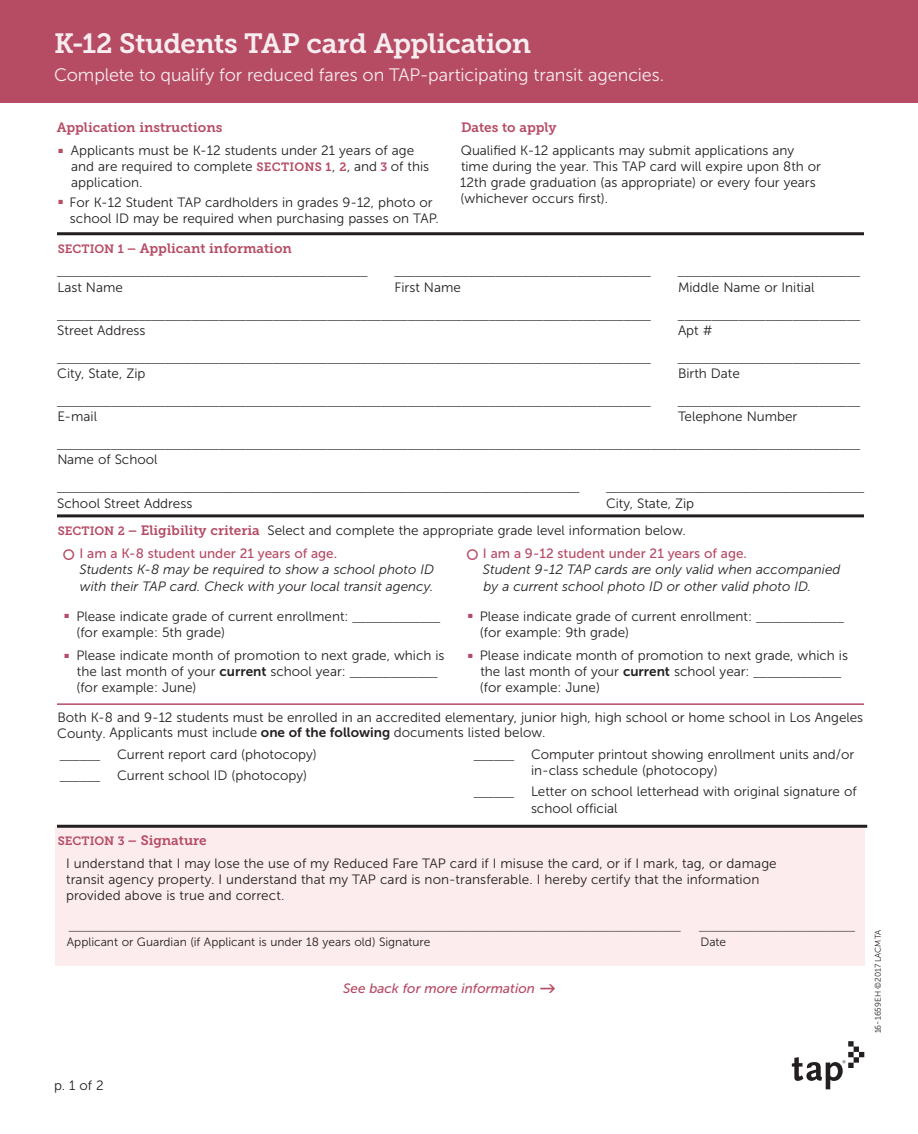
<style>
.page{position:relative;width:918px;height:1134px;background:#fff}
.page>*{position:absolute;margin:0;border:0;box-sizing:border-box;transform-origin:0 0}
.t1{font:27.75px "Museo Slab 700";letter-spacing:-.02em;color:#fff}
.t2{font:18px "Museo Sans 300";letter-spacing:-.005em;color:#fff}
.section_headings{font:13.5px/16.2px "Museo Sans 300";color:#231f20}
.t3{font:300 13.5px "Helvetica";color:#231f20}
.t4{font:italic 13.5px/16.2px "Museo Sans 300";color:#231f20}
.section_headings-2{font:13.5px "Museo Slab 700";color:#b64b64}
.t5{font:italic 13.5px "Museo Sans 500";color:#b64b64}
.t6{font:300 12px "Helvetica";color:#231f20}
.t7{font:12px "Museo Sans 300";color:#231f20}
.t8{font:8.25px "Museo Sans 300";color:#231f20}
.s1{font-family:"Museo Slab 700";font-size:12px;color:#b64b64}
.s2{font-size:12px}
.s3{font-family:"Museo Slab 700";color:#b64b64}
.s4{font-family:"Museo Sans 500";font-style:normal;color:#b64b64}
.s5{font-family:"Helvetica";font-weight:300}
.s6{font-family:"Museo Sans 700"}
</style>
<div class="page">
<div style="left:56px;top:826px;width:810px;height:140px;background:#fcecee"></div>
<hr style="left:57px;top:232px;width:807px;height:3px;background:#231f20">
<hr style="left:57px;top:514px;width:807px;height:3px;background:#231f20">
<hr style="left:57px;top:703px;width:807px;height:2px;background:#b64b64">
<hr style="left:57px;top:825px;width:810px;height:3px;background:#231f20">
<div style="left:0;top:0;width:918px;height:103px;background:#b64b64"></div>
<svg style="left:792px;top:1041px;width:72px;height:48px"></svg>
<h1 class="t1" style="left:54px;top:28px;width:479px">K-12 Students TAP card Application</h1>
<h2 class="t2" style="left:54px;top:65px;width:612px">Complete to qualify for reduced fares on TAP-participating transit agencies.</h2>
<p class="section_headings-2" style="left:57px;top:119px;width:167px">Application instructions</p>
<p class="section_headings" style="left:71px;top:142px;width:359px;text-indent:-13px"><sup>■</sup> Applicants must be K-12 students under 21 years of age and are required to complete <span class="s1">SECTIONS 1</span>, <span class="s1">2</span>, and <span class="s1">3</span> of this application.</p>
<p class="section_headings" style="left:70px;top:194px;width:370px;text-indent:-11px"><sup>■</sup> For K-12 Student TAP cardholders in grades 9-12, photo or school ID may be required when purchasing passes on TAP.</p>
<p class="section_headings-2" style="left:461px;top:119px;width:97px">Dates to apply</p>
<p class="section_headings" style="left:460px;top:142px;width:362px">Qualified K-12 applicants may submit applications any time during the year. This TAP card will expire upon 8th or 12th grade graduation (as appropriate) or every four years (whichever occurs first).</p>
<p class="section_headings-2" style="left:58px;top:240px;width:236px"><span class="s2">SECTION 1</span> – Applicant information</p>
<p class="t3" style="left:57px;top:259px;width:312px">______________________________________________</p>
<p class="t3" style="left:394px;top:259px;width:258px">______________________________________</p>
<p class="t3" style="left:678px;top:259px;width:184px">___________________________</p>
<p class="section_headings" style="left:57px;top:279px;width:67px">Last Name</p>
<p class="section_headings" style="left:395px;top:279px;width:68px">First Name</p>
<p class="section_headings" style="left:678px;top:279px;width:138px">Middle Name or Initial</p>
<p class="t3" style="left:57px;top:302px;width:595px">________________________________________________________________________________________</p>
<p class="t3" style="left:678px;top:302px;width:184px">___________________________</p>
<p class="section_headings" style="left:57px;top:322px;width:90px">Street Address</p>
<p class="section_headings" style="left:678px;top:322px;width:36px">Apt #</p>
<p class="t3" style="left:57px;top:346px;width:595px">________________________________________________________________________________________</p>
<p class="t3" style="left:678px;top:346px;width:184px">___________________________</p>
<p class="section_headings" style="left:57px;top:365px;width:90px">City, State, Zip</p>
<p class="section_headings" style="left:678px;top:365px;width:63px">Birth Date</p>
<p class="t3" style="left:57px;top:389px;width:595px">________________________________________________________________________________________</p>
<p class="t3" style="left:678px;top:389px;width:184px">___________________________</p>
<p class="section_headings" style="left:57px;top:409px;width:41px">E-mail</p>
<p class="section_headings" style="left:678px;top:409px;width:121px">Telephone Number</p>
<p class="t3" style="left:57px;top:432px;width:805px">_______________________________________________________________________________________________________________________</p>
<p class="section_headings" style="left:57px;top:452px;width:102px">Name of School</p>
<p class="t3" style="left:57px;top:475px;width:524px">_______________________________________________________________________________</p>
<p class="t3" style="left:606px;top:475px;width:260px">_______________________________________</p>
<p class="section_headings" style="left:57px;top:495px;width:137px">School Street Address</p>
<p class="section_headings" style="left:606px;top:495px;width:90px">City, State, Zip</p>
<p class="section_headings" style="left:58px;top:522px;width:630px"><span class="s1">SECTION 2</span> <span class="s3">– Eligibility criteria</span> Select and complete the appropriate grade level information below.</p>
<p class="t4" style="left:79px;top:546px;width:356px"><span class="s4">I am a K-8 student under 21 years of age.<br></span>Students K-8 may be required to show a school photo ID with their TAP card. Check with your local transit agency.</p>
<p class="section_headings" style="left:76px;top:608px;width:365px;text-indent:-12px"><sup>■</sup> Please indicate grade of current enrollment: <span class="s5">_____________ </span>(for example: 5th grade)</p>
<p class="section_headings" style="left:76px;top:647px;width:370px;text-indent:-12px"><sup>■</sup> Please indicate month of promotion to next grade, which is the last month of your <span class="s6">current</span> school year: <span class="s5">_____________ </span>(for example: June)</p>
<p class="t4" style="left:483px;top:546px;width:359px"><span class="s4">I am a 9-12 student under 21 years of age.<br></span>Student 9-12 TAP cards are only valid when accompanied by a current school photo ID or other valid photo ID.</p>
<p class="section_headings" style="left:480px;top:608px;width:365px;text-indent:-12px"><sup>■</sup> Please indicate grade of current enrollment: <span class="s5">_____________ </span>(for example: 9th grade)</p>
<p class="section_headings" style="left:480px;top:647px;width:370px;text-indent:-12px"><sup>■</sup> Please indicate month of promotion to next grade, which is the last month of your <span class="s6">current</span> school year: <span class="s5">_____________ </span>(for example: June)</p>
<p class="section_headings" style="left:57px;top:710px;width:808px;line-height:14.9px">Both K-8 and 9-12 students must be enrolled in an accredited elementary, junior high, high school or home school in Los Angeles<br>County. Applicants must include <span class="s6">one of the following</span> documents listed below.</p>
<p class="section_headings" style="left:60px;top:746px;width:259px"><span class="s5">______</span> Current report card (photocopy)</p>
<p class="section_headings" style="left:60px;top:768px;width:249px"><span class="s5">______</span> Current school ID (photocopy)</p>
<p class="section_headings" style="left:531px;top:746px;width:325px;text-indent:-57px"><span class="s5">______</span> Computer printout showing enrollment units and/or in-class schedule (photocopy)</p>
<p class="section_headings" style="left:531px;top:784px;width:327px;text-indent:-57px"><span class="s5">______</span> Letter on school letterhead with original signature of school official</p>
<p class="section_headings-2" style="left:58px;top:833px;width:150px"><span class="s2">SECTION 3</span> – Signature</p>
<p class="section_headings" style="left:66px;top:855px;width:712px">I understand that I may lose the use of my Reduced Fare TAP card if I misuse the card, or if I mark, tag, or damage transit agency property. I understand that my TAP card is non-transferable. I hereby certify that the information provided above is true and correct.</p>
<p class="t6" style="left:69px;top:916px;width:614px">______________________________________________________________________________________________________</p>
<p class="t6" style="left:699px;top:916px;width:157px">__________________________</p>
<p class="t7" style="left:67px;top:936px;width:365px">Applicant or Guardian (if Applicant is under 18 years old) Signature</p>
<p class="t7" style="left:700px;top:936px;width:27px">Date</p>
<p class="t5" style="left:343px;top:981px;width:193px">See back for more information</p>
<p class="t8" style="left:873px;top:1033px;width:105px;rotate:-90deg">16-1659EH ©2017 LACMTA</p>
<p class="section_headings" style="left:54px;top:1077px;width:51px">p. 1 of 2</p>
</div>
